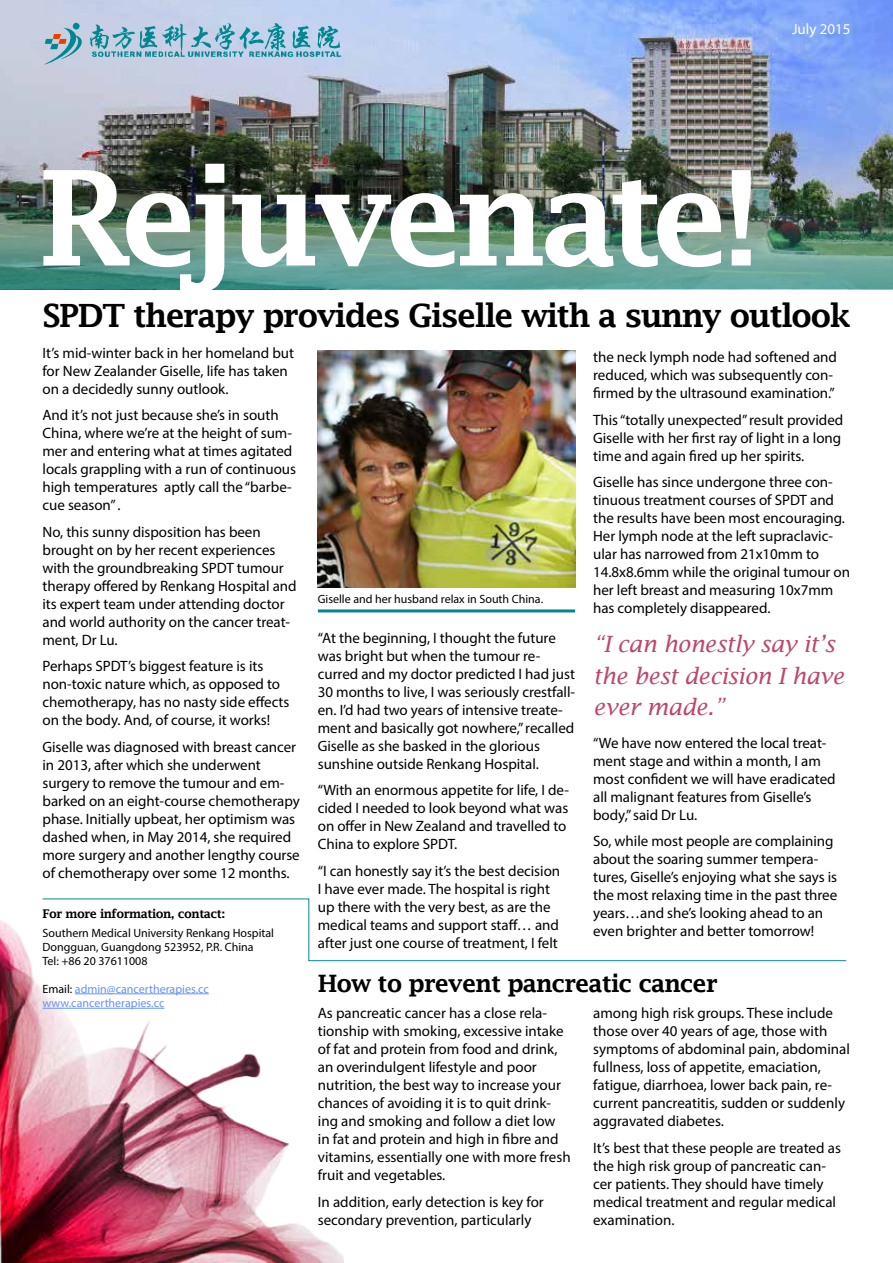
<style>
.page{position:relative;width:893px;height:1263px;background:#fff}
.page>*{position:absolute;margin:0;border:0;box-sizing:border-box;transform-origin:0 0}
.t1{font:600 132px "Lucida Fax";letter-spacing:-.08em;color:#fff}
.t2{font:600 32.1px "Lucida Fax";letter-spacing:-.05em;color:#000}
.t3{font:600 24px "Lucida Fax";letter-spacing:-.04em;color:#000}
.t4{font:italic 22.5px/31.5px "Lucida Fax";letter-spacing:-.02em;color:#be466b}
.t5{font:15px/18px "Myriad Pro";letter-spacing:-.005em;color:#000}
.t6{font:15px "Myriad Pro";color:#fff}
.t7{font:12px/14.4px "Myriad Pro";color:#000}
.t8{font:12px/14.4px "Myriad Pro";color:#6690fe}
.t9{font:600 12px "Lucida Fax";letter-spacing:-.04em;color:#000}
.s1{color:#000}
</style>
<div class="page">
<img style="left:0;top:920px;width:343px;height:343px">
<img style="left:0;top:0;width:893px;height:150px">
<img style="left:0;top:150px;width:893px;height:139px">
<svg style="left:90px;top:23px;width:251px;height:34px;background:#8bbacf"></svg>
<div style="left:73px;top:23px;width:7px;height:7px;background:#008891;border-radius:50%"></div>
<svg style="left:43px;top:28px;width:41px;height:37px;background:#9eb9c5"></svg>
<img style="left:318px;top:351px;width:257px;height:236px">
<svg style="left:42px;top:898px;width:805px;height:63px"></svg>
<hr style="left:75px;top:993px;width:134px;height:1px;background:#6690fe">
<hr style="left:43px;top:1008px;width:121px;height:1px;background:#6690fe">
<hr style="left:318px;top:609px;width:257px;height:3px;background:#008891">
<p class="t6" style="left:792px;top:19px;width:60px">July 2015</p>
<h1 class="t1" style="left:38px;top:143px;width:725px">Rejuvenate!</h1>
<h2 class="t2" style="left:43px;top:298px;width:810px">SPDT therapy provides Giselle with a sunny outlook</h2>
<p class="t5" style="left:43px;top:343px;width:253px">It’s mid-winter back in her homeland but for New Zealander Giselle, life has taken on a decidedly sunny outlook.</p>
<p class="t5" style="left:43px;top:406px;width:255px">And it’s not just because she’s in south China, where we’re at the height of sum&shy;mer and entering what at times agitated locals grappling with a run of continuous high temperatures aptly call the “barbe&shy;cue season” .</p>
<p class="t5" style="left:43px;top:522px;width:256px">No, this sunny disposition has been brought on by her recent experiences with the groundbreaking SPDT tumour therapy offered by Renkang Hospital and its expert team under attending doctor and world authority on the cancer treat&shy;ment, Dr Lu.</p>
<p class="t5" style="left:43px;top:657px;width:248px">Perhaps SPDT’s biggest feature is its non-toxic nature which, as opposed to chemotherapy, has no nasty side effects on the body. And, of course, it works!</p>
<p class="t5" style="left:43px;top:737px;width:259px">Giselle was diagnosed with breast cancer in 2013, after which she underwent surgery to remove the tumour and em&shy;barked on an eight-course chemotherapy phase. Initially upbeat, her optimism was dashed when, in May 2014, she required more surgery and another lengthy course of chemotherapy over some 12 months.</p>
<p class="t9" style="left:43px;top:907px;width:184px">For more information, contact:</p>
<p class="t7" style="left:43px;top:925px;width:233px">Southern Medical University Renkang Hospital<br>Dongguan, Guangdong 523952, P.R. China<br>Tel: +86 20 37611008</p>
<p class="t8" style="left:43px;top:981px;width:168px"><span class="s1">Email:</span> admin@cancertherapies.cc www.cancertherapies.cc</p>
<p class="t7" style="left:318px;top:592px;width:227px">Giselle and her husband relax in South China.</p>
<p class="t5" style="left:318px;top:628px;width:259px">“At the beginning, I thought the future was bright but when the tumour re&shy;curred and my doctor predicted I had just 30 months to live, I was seriously crestfall&shy;en. I’d had two years of intensive treate&shy;ment and basically got nowhere,” recalled Giselle as she basked in the glorious sunshine outside Renkang Hospital.</p>
<p class="t5" style="left:318px;top:781px;width:253px">“With an enormous appetite for life, I de&shy;cided I needed to look beyond what was on offer in New Zealand and travelled to China to explore SPDT.</p>
<p class="t5" style="left:318px;top:861px;width:244px">“I can honestly say it’s the best decision I have ever made. The hospital is right up there with the very best, as are the medical teams and support staff… and after just one course of treatment, I felt</p>
<p class="t5" style="left:593px;top:348px;width:245px">the neck lymph node had softened and reduced, which was subsequently con&shy;firmed by the ultrasound examination.”</p>
<p class="t5" style="left:593px;top:410px;width:252px">This “totally unexpected” result provided<br>Giselle with her first ray of light in a long time and again fired up her spirits.</p>
<p class="t5" style="left:593px;top:473px;width:258px">Giselle has since undergone three con&shy;tinuous treatment courses of SPDT and the results have been most encouraging.<br>Her lymph node at the left supraclavic&shy;ular has narrowed from 21x10mm to 14.8x8.6mm while the original tumour on her left breast and measuring 10x7mm has completely disappeared.</p>
<h3 class="t4" style="left:593px;top:628px;width:253px">“I can honestly say it’s the best decision I have ever made.”</h3>
<p class="t5" style="left:593px;top:733px;width:244px">“We have now entered the local treat&shy;ment stage and within a month, I am most confident we will have eradicated all malignant features from Giselle’s body,” said Dr Lu.</p>
<p class="t5" style="left:593px;top:832px;width:246px">So, while most people are complaining about the soaring summer tempera&shy;tures, Giselle’s enjoying what she says is the most relaxing time in the past three years…and she’s looking ahead to an even brighter and better tomorrow!</p>
<h3 class="t3" style="left:318px;top:969px;width:401px">How to prevent pancreatic cancer</h3>
<p class="t5" style="left:318px;top:1004px;width:254px">As pancreatic cancer has a close rela&shy;tionship with smoking, excessive intake of fat and protein from food and drink, an overindulgent lifestyle and poor nutrition, the best way to increase your chances of avoiding it is to quit drink&shy;ing and smoking and follow a diet low in fat and protein and high in fibre and vitamins, essentially one with more fresh fruit and vegetables.</p>
<p class="t5" style="left:318px;top:1192px;width:227px">In addition, early detection is key for secondary prevention, particularly</p>
<p class="t5" style="left:593px;top:1004px;width:258px">among high risk groups. These include those over 40 years of age, those with symptoms of abdominal pain, abdominal fullness, loss of appetite, emaciation, fatigue, diarrhoea, lower back pain, re&shy;current pancreatitis, sudden or suddenly aggravated diabetes.</p>
<p class="t5" style="left:593px;top:1138px;width:249px">It’s best that these people are treated as the high risk group of pancreatic can&shy;cer patients. They should have timely medical treatment and regular medical examination.</p>
</div>
